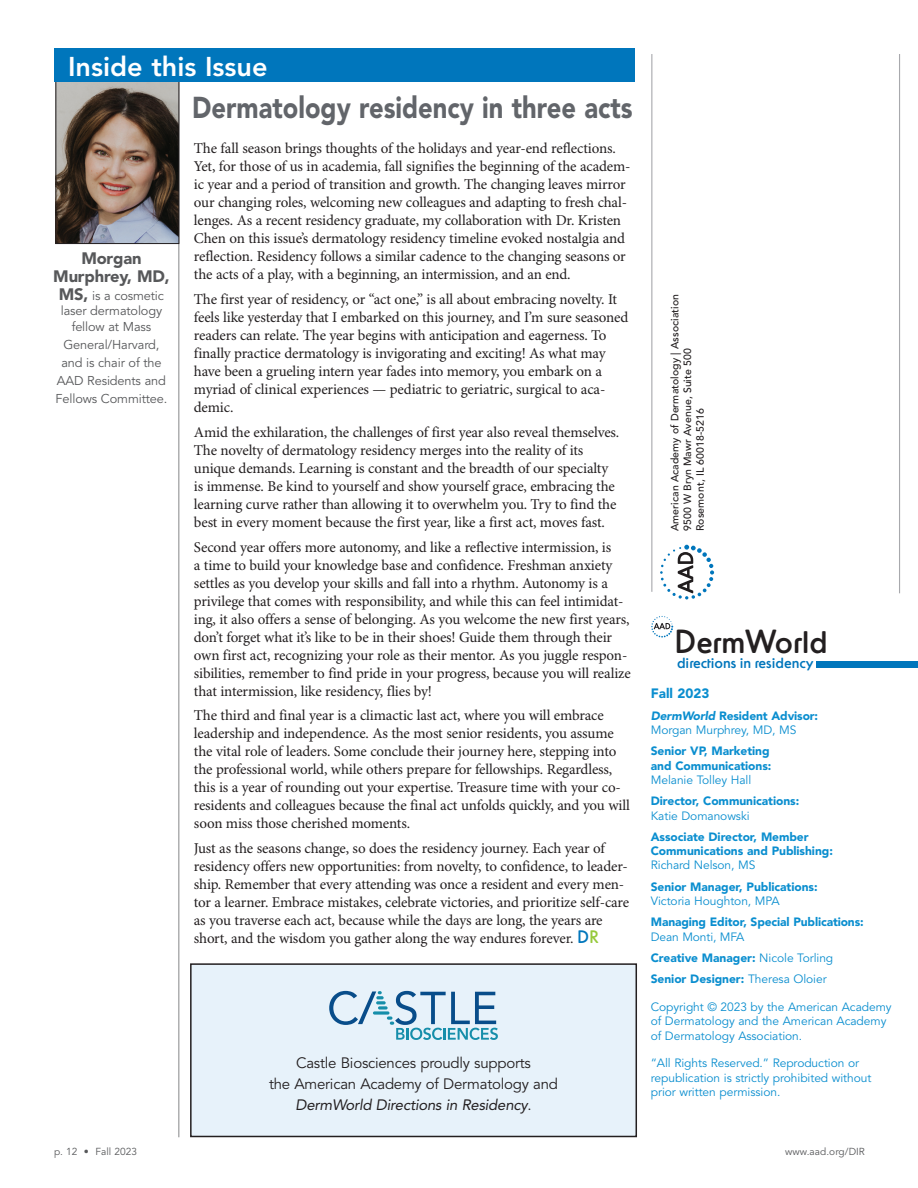
<style>
.page{position:relative;width:918px;height:1188px;background:#fff}
.page>*{position:absolute;margin:0;border:0;box-sizing:border-box;transform-origin:0 0}
.t1{font:31.2px "Derm Roman";color:#231f20}
.t2{font:900 30px "Avenir LT Std";color:#62656a;scale:.85 1}
.t3{font:800 27px "Avenir LT Std";color:#fff}
.t4{font:900 16.5px/18px "Avenir LT Std";letter-spacing:-.01em;color:#57585a;text-align:center}
.t5{font:15px/18px "Minion Pro";letter-spacing:-.01em;color:#231f20}
.t6{font:15px/21px "Avenir LT Std";letter-spacing:-.015em;color:#231f20;text-align:center}
.t7{font:14.7px "Derm Roman";color:#0076bc}
.t8{font:900 13.5px "Avenir LT Std";color:#0a8ecf}
.t9{font:12.75px/18px "Avenir LT Std";letter-spacing:-.01em;color:#57585a;text-align:center}
.t10{font:12px/14.4px "Avenir LT Std";letter-spacing:-.005em;color:#0a8ecf}
.t11{font:900 12px/14.4px "Avenir LT Std";letter-spacing:-.005em;color:#0a8ecf}
.t12{font:500 10.5px/12.6px "Avenir LT Std";letter-spacing:.01em;color:#231f20}
.t13{font:10.2px "Avenir LT Std";letter-spacing:.005em;color:#57585a}
.s1{font-weight:900;font-size:16.5px}
.s2{font-family:"Derm Roman";font-size:16.95px;color:#0076bc}
.s3{font-family:"Derm Roman";font-size:16.95px;color:#96c93c}
.s4{font-style:italic}
.s5{font-weight:900;font-style:italic}
.s6{font-weight:900}
</style>
<div class="page">
<hr style="left:178px;top:64px;width:2px;height:1073px;background:#aeafb0">
<img style="left:58px;top:82px;width:119px;height:160px">
<div style="left:56px;top:71px;width:123px;height:173px;border:1px solid #231f20"></div>
<hr style="left:899px;top:54px;width:1px;height:539px;background:#a8a9ad">
<hr style="left:651px;top:54px;width:1px;height:538px;background:#a8a9ad">
<div style="left:55px;top:49px;width:580px;height:33px;background:#0076bc"></div>
<div style="left:191px;top:964px;width:445px;height:172px;background:#e7f2fa"></div>
<svg style="left:329px;top:991px;width:169px;height:49px"></svg>
<div style="left:190px;top:963px;width:447px;height:174px;border:2px solid #231f20"></div>
<div style="left:817px;top:661px;width:101px;height:6px;background:#0076bc"></div>
<svg style="left:651px;top:616px;width:22px;height:22px"></svg>
<svg style="left:660px;top:545px;width:54px;height:54px"></svg>
<h3 class="t3" style="left:68px;top:50px;width:201px">Inside this Issue</h3>
<p class="t4" style="left:53px;top:249px;width:118px">Morgan<br>Murphrey, MD,</p>
<p class="t9" style="left:59px;top:288px;width:107px;line-height:15.3px"><span class="s1">MS,</span> is a cosmetic laser dermatology fellow at Mass</p>
<p class="t9" style="left:56px;top:336px;width:113px">General/Harvard, and is chair of the<br>AAD Residents and<br>Fellows Committee.</p>
<h2 class="t2" style="left:192px;top:89px;width:519px">Dermatology residency in three acts</h2>
<p class="t5" style="left:194px;top:140px;width:438px">The fall season brings thoughts of the holidays and year-end reflections.<br>Yet, for those of us in academia, fall signifies the beginning of the academ&shy;ic year and a period of transition and growth. The changing leaves mirror our changing roles, welcoming new colleagues and adapting to fresh chal&shy;lenges. As a recent residency graduate, my collaboration with Dr. Kristen Chen on this issue’s dermatology residency timeline evoked nostalgia and reflection. Residency follows a similar cadence to the changing seasons or the acts of a play, with a beginning, an intermission, and an end.</p>
<p class="t5" style="left:194px;top:291px;width:436px">The first year of residency, or “act one,” is all about embracing novelty. It feels like yesterday that I embarked on this journey, and I’m sure seasoned readers can relate. The year begins with anticipation and eagerness. To finally practice dermatology is invigorating and exciting! As what may have been a grueling intern year fades into memory, you embark on a myriad of clinical experiences — pediatric to geriatric, surgical to aca&shy;demic.</p>
<p class="t5" style="left:194px;top:424px;width:427px">Amid the exhilaration, the challenges of first year also reveal themselves.<br>The novelty of dermatology residency merges into the reality of its unique demands. Learning is constant and the breadth of our specialty is immense. Be kind to yourself and show yourself grace, embracing the learning curve rather than allowing it to overwhelm you. Try to find the best in every moment because the first year, like a first act, moves fast.</p>
<p class="t5" style="left:194px;top:539px;width:438px">Second year offers more autonomy, and like a reflective intermission, is<br>a time to build your knowledge base and confidence. Freshman anxiety settles as you develop your skills and fall into a rhythm. Autonomy is a privilege that comes with responsibility, and while this can feel intimidat&shy;ing, it also offers a sense of belonging. As you welcome the new first years, don’t forget what it’s like to be in their shoes! Guide them through their own first act, recognizing your role as their mentor. As you juggle respon&shy;sibilities, remember to find pride in your progress, because you will realize that intermission, like residency, flies by!</p>
<p class="t5" style="left:194px;top:707px;width:438px">The third and final year is a climactic last act, where you will embrace leadership and independence. As the most senior residents, you assume the vital role of leaders. Some conclude their journey here, stepping into the professional world, while others prepare for fellowships. Regardless, this is a year of rounding out your expertise. Treasure time with your co&shy;residents and colleagues because the final act unfolds quickly, and you will soon miss those cherished moments.</p>
<p class="t5" style="left:194px;top:840px;width:437px">Just as the seasons change, so does the residency journey. Each year of residency offers new opportunities: from novelty, to confidence, to leader&shy;ship. Remember that every attending was once a resident and every men&shy;tor a learner. Embrace mistakes, celebrate victories, and prioritize self-care as you traverse each act, because while the days are long, the years are short, and the wisdom you gather along the way endures forever. <span class="s2">D</span><span class="s3">R</span></p>
<p class="t6" style="left:269px;top:1052px;width:290px">Castle Biosciences proudly supports<br>the American Academy of Dermatology and<br><span class="s4">DermWorld Directions in Residency</span>.</p>
<p class="t12" style="left:669px;top:531px;width:239px;rotate:-90deg">American Academy of Dermatology | Association<br>9500 W Bryn Mawr Avenue, Suite 500<br>Rosemont, IL 60018-5216</p>
<h1 class="t1" style="left:674px;top:629px;width:155px">DermWorld</h1>
<p class="t7" style="left:677px;top:656px;width:138px">directions in residency</p>
<p class="t8" style="left:651px;top:686px;width:60px">Fall 2023</p>
<p class="t10" style="left:651px;top:709px;width:169px"><span class="s5">DermWorld</span> <span class="s6">Resident Advisor:<br></span>Morgan Murphrey, MD, MS</p>
<p class="t11" style="left:651px;top:744px;width:122px">Senior VP, Marketing and Communications:</p>
<p class="t10" style="left:651px;top:773px;width:102px">Melanie Tolley Hall</p>
<p class="t11" style="left:651px;top:794px;width:150px">Director, Communications:</p>
<p class="t10" style="left:651px;top:809px;width:100px">Katie Domanowski</p>
<p class="t11" style="left:651px;top:829px;width:184px">Associate Director, Member<br>Communications and Publishing:</p>
<p class="t10" style="left:651px;top:858px;width:106px">Richard Nelson, MS</p>
<p class="t11" style="left:651px;top:879px;width:168px">Senior Manager, Publications:</p>
<p class="t10" style="left:651px;top:894px;width:130px">Victoria Houghton, MPA</p>
<p class="t11" style="left:651px;top:915px;width:214px">Managing Editor, Special Publications:</p>
<p class="t10" style="left:651px;top:926px;width:184px;line-height:21.1px">Dean Monti, MFA<br><span class="s6">Creative Manager:</span> Nicole Torling<br><span class="s6">Senior Designer:</span> Theresa Oloier</p>
<p class="t10" style="left:651px;top:1000px;width:242px">Copyright © 2023 by the American Academy of Dermatology and the American Academy of Dermatology Association.</p>
<p class="t10" style="left:651px;top:1056px;width:222px">“All Rights Reserved.” Reproduction or republication is strictly prohibited without prior written permission.</p>
<p class="t13" style="left:54px;top:1146px;width:85px">p. 12 • Fall 2023</p>
<p class="t13" style="left:785px;top:1146px;width:81px">www.aad.org/DIR</p>
</div>
